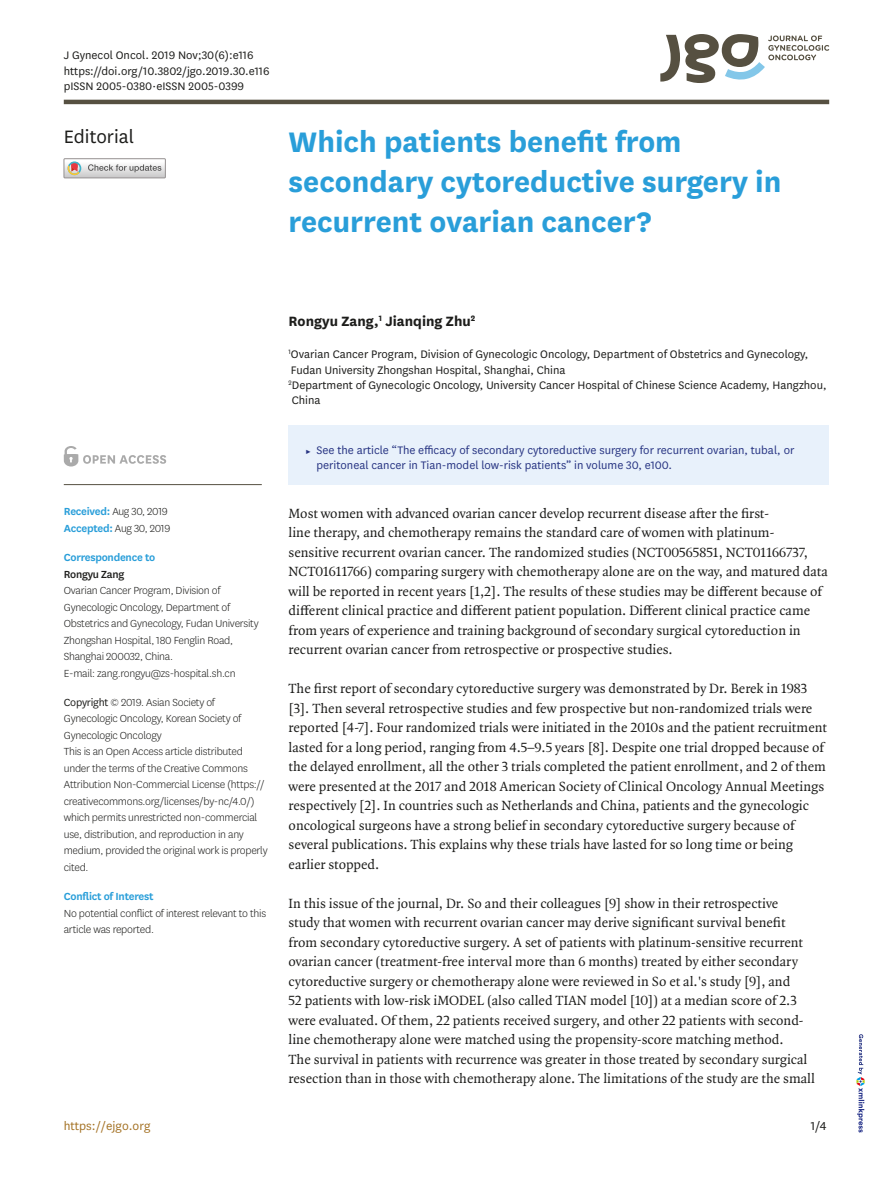
<style>
.page{position:relative;width:893px;height:1191px;background:#fff}
.page>*{position:absolute;margin:0;border:0;box-sizing:border-box;transform-origin:0 0}
.t1{font:700 33px/39.6px "National";color:#299ed9}
.t2{font:21px "National";color:#1d1d1b}
.t3{font:700 15.75px "National";color:#1d1d1b}
.t4{font:14.25px/19.5px "Quadraat OT";color:#1d1d1b}
.t5{font:13.5px "National";color:#a47225}
.t6{font:13.5px "National";color:#1d1d1b}
.t7{font:12.75px/15.3px "National";color:#1d1d1b}
.t8{font:12.75px/15.3px "National";color:#283583}
.t9{font:300 12px/16.5px "National";letter-spacing:-.02em;color:#1d1d1b}
.t10{font:600 12px "National";letter-spacing:-.02em;color:#299ed9}
.t11{font:500 12px "National";letter-spacing:-.02em;color:#1d1d1b}
.s1{font-weight:600;color:#299ed9}
.s2{font-weight:400}
.s3{font-family:"Times New Roman";font-size:6px}
</style>
<div class="page">
<hr style="left:64px;top:100px;width:765px;height:4px;background:#565041">
<svg style="left:660px;top:34px;width:169px;height:49px"></svg>
<svg style="left:64px;top:446px;width:102px;height:20px"></svg>
<hr style="left:64px;top:484px;width:198px;height:1px;background:#565041">
<div style="left:64px;top:158px;width:102px;height:20px;border:1px solid #949090"></div>
<svg style="left:64px;top:159px;width:101px;height:19px"></svg>
<svg style="left:856px;top:1034px;width:9px;height:98px"></svg>
<div style="left:289px;top:425px;width:540px;height:60px;background:#e8f1fb"></div>
<p class="t7" style="left:64px;top:47px;width:207px">J Gynecol Oncol. 2019 Nov;30(6):e116 https://doi.org/10.3802/jgo.2019.30.e116 pISSN 2005-0380·eISSN 2005-0399</p>
<h2 class="t2" style="left:64px;top:123px;width:72px">Editorial</h2>
<h1 class="t1" style="left:289px;top:120px;width:494px">Which patients benefit from secondary cytoreductive surgery in recurrent ovarian cancer?</h1>
<p class="t9" style="left:64px;top:503px;width:108px"><span class="s1">Received:</span> Aug 30, 2019<br><span class="s1">Accepted:</span> Aug 30, 2019</p>
<p class="t10" style="left:64px;top:549px;width:93px">Correspondence to</p>
<p class="t11" style="left:64px;top:565px;width:62px">Rongyu Zang</p>
<p class="t9" style="left:64px;top:582px;width:196px">Ovarian Cancer Program, Division of Gynecologic Oncology, Department of Obstetrics and Gynecology, Fudan University Zhongshan Hospital, 180 Fenglin Road, Shanghai 200032, China.<br>E-mail: zang.rongyu@zs-hospital.sh.cn</p>
<p class="t9" style="left:64px;top:693px;width:205px"><span class="s2">Copyright</span> © 2019. Asian Society of Gynecologic Oncology, Korean Society of Gynecologic Oncology<br>This is an Open Access article distributed under the terms of the Creative Commons Attribution Non-Commercial License (https:// creativecommons.org/licenses/by-nc/4.0/) which permits unrestricted non-commercial use, distribution, and reproduction in any medium, provided the original work is properly cited.</p>
<p class="t10" style="left:64px;top:888px;width:91px">Conflict of Interest</p>
<p class="t9" style="left:64px;top:904px;width:204px">No potential conflict of interest relevant to this article was reported.</p>
<p class="t3" style="left:289px;top:310px;width:188px">Rongyu Zang,<sup>1</sup> Jianqing Zhu<sup>2</sup></p>
<p class="t7" style="left:289px;top:346px;width:540px"><sup>1</sup>Ovarian Cancer Program, Division of Gynecologic Oncology, Department of Obstetrics and Gynecology, Fudan University Zhongshan Hospital, Shanghai, China<br><sup>2</sup>Department of Gynecologic Oncology, University Cancer Hospital of Chinese Science Academy, Hangzhou, China</p>
<p class="t8" style="left:316px;top:442px;width:479px;text-indent:-11px"><span class="s3">►</span> See the article “The efficacy of secondary cytoreductive surgery for recurrent ovarian, tubal, or peritoneal cancer in Tian-model low-risk patients” in volume 30, e100.</p>
<p class="t4" style="left:289px;top:503px;width:541px">Most women with advanced ovarian cancer develop recurrent disease after the first-<br>line therapy, and chemotherapy remains the standard care of women with platinum&shy;sensitive recurrent ovarian cancer. The randomized studies (NCT00565851, NCT01166737, NCT01611766) comparing surgery with chemotherapy alone are on the way, and matured data will be reported in recent years [1,2]. The results of these studies may be different because of different clinical practice and different patient population. Different clinical practice came from years of experience and training background of secondary surgical cytoreduction in recurrent ovarian cancer from retrospective or prospective studies.</p>
<p class="t4" style="left:289px;top:679px;width:540px">The first report of secondary cytoreductive surgery was demonstrated by Dr. Berek in 1983 [3]. Then several retrospective studies and few prospective but non-randomized trials were reported [4-7]. Four randomized trials were initiated in the 2010s and the patient recruitment lasted for a long period, ranging from 4.5–9.5 years [8]. Despite one trial dropped because of the delayed enrollment, all the other 3 trials completed the patient enrollment, and 2 of them were presented at the 2017 and 2018 American Society of Clinical Oncology Annual Meetings respectively [2]. In countries such as Netherlands and China, patients and the gynecologic oncological surgeons have a strong belief in secondary cytoreductive surgery because of several publications. This explains why these trials have lasted for so long time or being earlier stopped.</p>
<p class="t4" style="left:289px;top:893px;width:528px">In this issue of the journal, Dr. So and their colleagues [9] show in their retrospective<br>study that women with recurrent ovarian cancer may derive significant survival benefit from secondary cytoreductive surgery. A set of patients with platinum-sensitive recurrent ovarian cancer (treatment-free interval more than 6 months) treated by either secondary cytoreductive surgery or chemotherapy alone were reviewed in So et al.'s study [9], and<br>52 patients with low-risk iMODEL (also called TIAN model [10]) at a median score of 2.3 were evaluated. Of them, 22 patients received surgery, and other 22 patients with second&shy;line chemotherapy alone were matched using the propensity-score matching method.<br>The survival in patients with recurrence was greater in those treated by secondary surgical resection than in those with chemotherapy alone. The limitations of the study are the small</p>
<p class="t5" style="left:64px;top:1116px;width:88px">https://ejgo.org</p>
<p class="t6" style="left:811px;top:1116px;width:17px">1/4</p>
</div>
